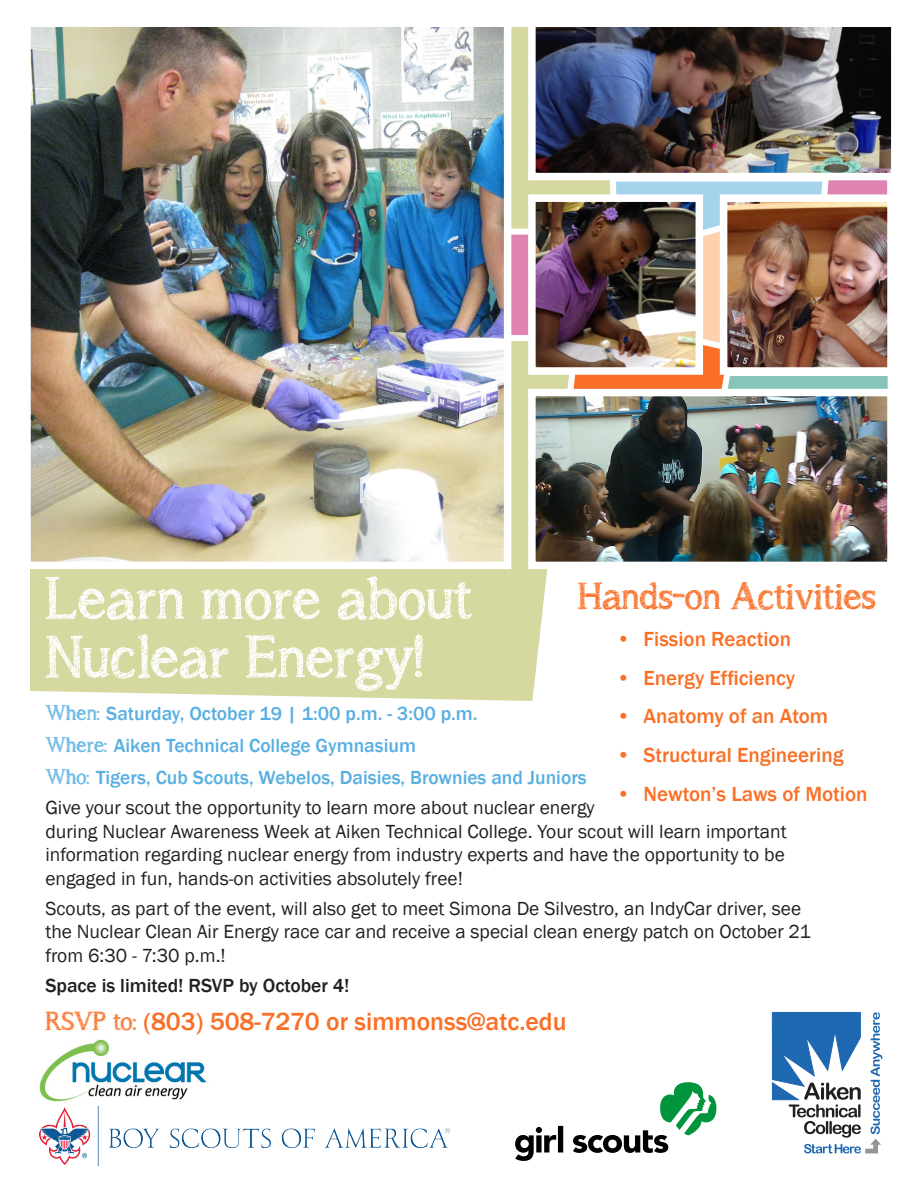
<style>
.page{position:relative;width:918px;height:1188px;background:#fff}
.page>*{position:absolute;margin:0;border:0;box-sizing:border-box;transform-origin:0 0}
.t1{font:58.5px/58.5px "asongforjennifer";color:#fff}
.t2{font:37.5px "asongforjennifer";color:#f96f25}
.t3{font:500 25.5px "Franklin Gothic";color:#f96f25}
.t4{font:500 21px "Franklin Gothic";color:#f96f25}
.t5{font:19.5px/23.4px "Franklin Gothic";color:#231f20}
.t6{font:500 19.5px "Franklin Gothic";color:#58afe2}
.t7{font:500 19.5px "Franklin Gothic";color:#231f20}
.s1{font-family:"asongforjennifer";font-weight:400;font-size:21px}
.s2{font-family:"asongforjennifer";font-weight:400}
</style>
<div class="page">
<img style="left:39px;top:1039px;width:168px;height:63px">
<div style="left:511px;top:107px;width:48px;height:122px;background:#d5d9a0"></div>
<svg style="left:559px;top:180px;width:329px;height:209px;background:#ccbbab"></svg>
<svg style="left:30px;top:341px;width:554px;height:360px;background:#d9dcaa"></svg>
<div style="left:474px;top:229px;width:147px;height:112px;background:#df83b2;border:6px solid #fff"></div>
<img style="left:32px;top:27px;width:470px;height:533px">
<div style="left:23px;top:0;width:488px;height:569px;border:8px solid #fff"></div>
<img style="left:729px;top:203px;width:157px;height:163px">
<div style="left:720px;top:194px;width:175px;height:181px;border:8px solid #fff"></div>
<img style="left:537px;top:27px;width:353px;height:144px">
<div style="left:528px;top:0;width:371px;height:180px;border:8px solid #fff"></div>
<img style="left:537px;top:203px;width:157px;height:163px">
<div style="left:528px;top:194px;width:175px;height:181px;border:8px solid #fff"></div>
<img style="left:537px;top:398px;width:349px;height:162px">
<div style="left:528px;top:389px;width:367px;height:180px;border:8px solid #fff"></div>
<svg style="left:772px;top:1012px;width:110px;height:141px"></svg>
<div style="left:0;top:0;width:918px;height:27px;background:#fff"></div>
<svg style="left:515px;top:1082px;width:201px;height:79px"></svg>
<img style="left:40px;top:1107px;width:409px;height:58px">
<p class="t1" style="left:45px;top:569px;width:428px">Learn more about<br>Nuclear Energy!</p>
<p class="t6" style="left:45px;top:702px;width:434px"><span class="s1">When:</span> Saturday, October 19 | 1:00 p.m. - 3:00 p.m.</p>
<p class="t6" style="left:45px;top:733px;width:372px"><span class="s1">Where:</span> Aiken Technical College Gymnasium</p>
<p class="t6" style="left:45px;top:765px;width:543px"><span class="s1">Who:</span> Tigers, Cub Scouts, Webelos, Daisies, Brownies and Juniors</p>
<p class="t2" style="left:578px;top:573px;width:300px">Hands-on Activities</p>
<p class="t4" style="left:617px;top:626px;width:176px">• Fission Reaction</p>
<p class="t4" style="left:617px;top:665px;width:180px">• Energy Efficiency</p>
<p class="t4" style="left:617px;top:703px;width:213px">• Anatomy of an Atom</p>
<p class="t4" style="left:617px;top:742px;width:229px">• Structural Engineering</p>
<p class="t4" style="left:617px;top:781px;width:253px">• Newton’s Laws of Motion</p>
<p class="t5" style="left:45px;top:797px;width:743px">Give your scout the opportunity to learn more about nuclear energy<br>during Nuclear Awareness Week at Aiken Technical College. Your scout will learn important information regarding nuclear energy from industry experts and have the opportunity to be engaged in fun, hands-on activities absolutely free!</p>
<p class="t5" style="left:45px;top:897px;width:767px">Scouts, as part of the event, will also get to meet Simona De Silvestro, an IndyCar driver, see the Nuclear Clean Air Energy race car and receive a special clean energy patch on October 21 from 6:30 - 7:30 p.m.!</p>
<p class="t7" style="left:45px;top:973px;width:306px">Space is limited! RSVP by October 4!</p>
<p class="t3" style="left:45px;top:1005px;width:523px"><span class="s2">RSVP to:</span> (803) 508-7270 or simmonss@atc.edu</p>
</div>
